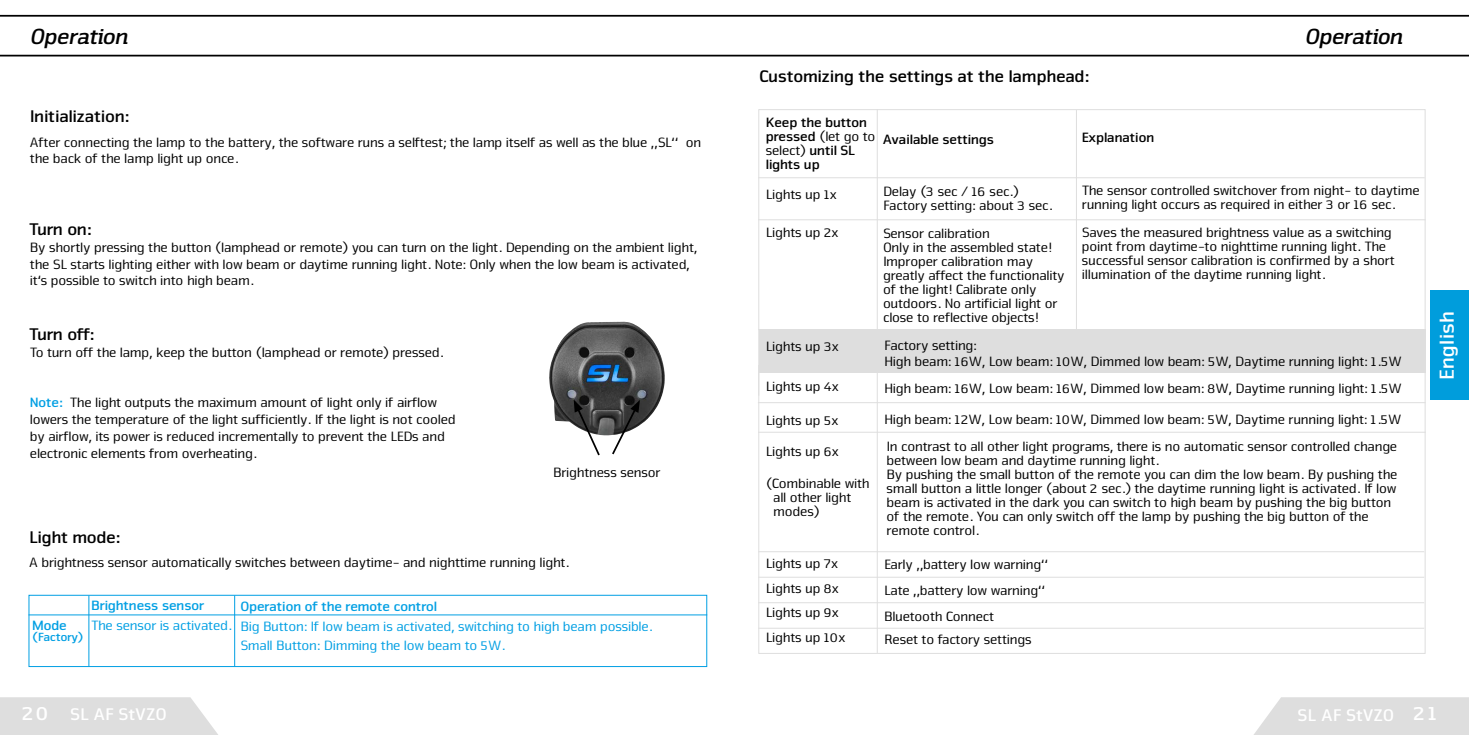
<style>
.page{position:relative;width:1469px;height:735px;background:#fff}
.page>*{position:absolute;margin:0;border:0;box-sizing:border-box;transform-origin:0 0}
.t1{font:italic 22.75px "Nuri Bold Slab";color:#000}
.t2{font:700 21px "Nuri";letter-spacing:.025em;color:#fff}
.t3{font:700 17.5px "Nuri";color:#000}
.t4{font:700 17.5px "Nuri";letter-spacing:.025em;color:#fff}
.t5{font:14px/14px "Nuri";color:#000}
.t6{font:14px/19.2px "Nuri";color:#009fe3}
.t7{font:700 14px/14px "Nuri";color:#000}
.t8{font:700 14px "Nuri";color:#009fe3}
.t9{font:700 12.25px "Nuri";color:#009fe3}
.s1{font-weight:700;color:#009fe3}
.s2{font-weight:400}
.s3{font-size:21px}
</style>
<div class="page">
<div style="left:759px;top:329px;width:666px;height:43px;background:#dedede"></div>
<svg style="left:0;top:15px;width:1468px;height:41px"></svg>
<div style="left:1430px;top:290px;width:38px;height:110px;background:#009ddc"></div>
<div style="left:0;top:697px;width:218px;height:37px;background:#dedede"></div>
<div style="left:1254px;top:697px;width:214px;height:37px;background:#dedede"></div>
<div style="left:29px;top:594px;width:678px;height:72px;border:1px solid #009fe3"></div>
<hr style="left:29px;top:614px;width:678px;height:1px;background:#009fe3">
<hr style="left:88px;top:595px;width:1px;height:70px;background:#009fe3">
<hr style="left:234px;top:595px;width:1px;height:70px;background:#009fe3">
<hr style="left:758px;top:177px;width:666px;height:1px;background:#dedede">
<hr style="left:758px;top:219px;width:667px;height:1px;background:#dedede">
<hr style="left:758px;top:329px;width:667px;height:1px;background:#dedede">
<hr style="left:876px;top:109px;width:1px;height:543px;background:#dedede">
<hr style="left:1076px;top:110px;width:1px;height:220px;background:#dedede">
<hr style="left:758px;top:365px;width:1px;height:30px;background:#dedede">
<hr style="left:758px;top:551px;width:666px;height:1px;background:#dedede">
<hr style="left:758px;top:576px;width:666px;height:1px;background:#dedede">
<hr style="left:758px;top:602px;width:666px;height:1px;background:#dedede">
<hr style="left:758px;top:627px;width:666px;height:1px;background:#dedede">
<hr style="left:758px;top:402px;width:667px;height:1px;background:#dedede">
<hr style="left:758px;top:431px;width:667px;height:1px;background:#dedede">
<img style="left:549px;top:321px;width:116px;height:114px">
<svg style="left:573px;top:399px;width:28px;height:57px"></svg>
<svg style="left:610px;top:399px;width:30px;height:56px"></svg>
<h1 class="t1" style="left:29px;top:23px;width:99px">Operation</h1>
<p class="t3" style="left:29px;top:105px;width:100px">Initialization:</p>
<p class="t5" style="left:29px;top:133px;width:672px;line-height:16.8px">After connecting the lamp to the battery, the software runs a selftest; the lamp itself as well as the blue „SL“ on the back of the lamp light up once.</p>
<p class="t3" style="left:29px;top:218px;width:63px">Turn on:</p>
<p class="t5" style="left:29px;top:238px;width:668px;line-height:16.8px">By shortly pressing the button (lamphead or remote) you can turn on the light. Depending on the ambient light, the SL starts lighting either with low beam or daytime running light. Note: Only when the low beam is activated, it‘s possible to switch into high beam.</p>
<p class="t3" style="left:29px;top:323px;width:65px">Turn off:</p>
<p class="t5" style="left:29px;top:344px;width:415px">To turn off the lamp, keep the button (lamphead or remote) pressed.</p>
<p class="t5" style="left:29px;top:393px;width:427px;line-height:16.8px"><span class="s1">Note:</span> The light outputs the maximum amount of light only if airflow lowers the temperature of the light sufficiently. If the light is not cooled by airflow, its power is reduced incrementally to prevent the LEDs and electronic elements from overheating.</p>
<p class="t5" style="left:552px;top:464px;width:108px">Brightness sensor</p>
<p class="t3" style="left:29px;top:525px;width:92px">Light mode:</p>
<p class="t5" style="left:29px;top:554px;width:541px">A brightness sensor automatically switches between daytime- and nighttime running light.</p>
<p class="t8" style="left:32px;top:616px;width:36px">Mode</p>
<p class="t9" style="left:32px;top:628px;width:52px">(Factory)</p>
<p class="t8" style="left:91px;top:596px;width:114px">Brightness sensor</p>
<p class="t6" style="left:91px;top:615px;width:142px">The sensor is activated.</p>
<p class="t8" style="left:240px;top:597px;width:198px">Operation of the remote control</p>
<p class="t6" style="left:240px;top:615px;width:413px">Big Button: If low beam is activated, switching to high beam possible.<br>Small Button: Dimming the low beam to 5W.</p>
<p class="t3" style="left:758px;top:65px;width:331px">Customizing the settings at the lamphead:</p>
<h1 class="t1" style="left:1303px;top:23px;width:99px">Operation</h1>
<p class="t7" style="left:765px;top:115px;width:111px">Keep the button pressed <span class="s2">(let go to select)</span> until SL lights up</p>
<p class="t5" style="left:765px;top:186px;width:73px">Lights up 1x</p>
<p class="t5" style="left:765px;top:225px;width:74px">Lights up 2x</p>
<p class="t5" style="left:765px;top:339px;width:74px">Lights up 3x</p>
<p class="t5" style="left:765px;top:379px;width:75px">Lights up 4x</p>
<p class="t5" style="left:765px;top:412px;width:74px">Lights up 5x</p>
<p class="t5" style="left:765px;top:444px;width:75px">Lights up 6x</p>
<p class="t5" style="left:772px;top:475px;width:98px;text-indent:-7px">(Combinable with all other light modes)</p>
<p class="t7" style="left:882px;top:131px;width:112px">Available settings</p>
<p class="t5" style="left:882px;top:184px;width:171px">Delay (3 sec / 16 sec.)<br>Factory setting: about 3 sec.</p>
<p class="t5" style="left:882px;top:226px;width:183px">Sensor calibration<br>Only in the assembled state!<br>Improper calibration may greatly affect the functionality of the light! Calibrate only outdoors. No artificial light or close to reflective objects!</p>
<p class="t7" style="left:1081px;top:130px;width:74px">Explanation</p>
<p class="t5" style="left:1081px;top:182px;width:339px">The sensor controlled switchover from night- to daytime running light occurs as required in either 3 or 16 sec.</p>
<p class="t5" style="left:1081px;top:224px;width:314px">Saves the measured brightness value as a switching point from daytime-to nighttime running light. The successful sensor calibration is confirmed by a short illumination of the daytime running light.</p>
<p class="t5" style="left:883px;top:337px;width:519px;line-height:15.8px">Factory setting:<br>High beam: 16W, Low beam: 10W, Dimmed low beam: 5W, Daytime running light: 1.5W</p>
<p class="t5" style="left:883px;top:373px;width:519px;line-height:30.3px">High beam: 16W, Low beam: 16W, Dimmed low beam: 8W, Daytime running light: 1.5W<br>High beam: 12W, Low beam: 10W, Dimmed low beam: 5W, Daytime running light: 1.5W</p>
<p class="t5" style="left:886px;top:438px;width:512px">In contrast to all other light programs, there is no automatic sensor controlled change between low beam and daytime running light.<br>By pushing the small button of the remote you can dim the low beam. By pushing the small button a little longer (about 2 sec.) the daytime running light is activated. If low beam is activated in the dark you can switch to high beam by pushing the big button of the remote. You can only switch off the lamp by pushing the big button of the remote control.</p>
<p class="t5" style="left:765px;top:550px;width:81px;line-height:24.5px">Lights up 7x<br>Lights up 8x<br>Lights up 9x<br>Lights up 10x</p>
<p class="t5" style="left:883px;top:551px;width:165px;line-height:25.6px">Early „battery low warning“<br>Late „battery low warning“</p>
<p class="t5" style="left:883px;top:631px;width:149px">Reset to factory settings</p>
<p class="t5" style="left:883px;top:608px;width:111px">Bluetooth Connect</p>
<h2 class="t2" style="left:1433px;top:380px;width:70px;rotate:-90deg">English</h2>
<p class="t4" style="left:21px;top:702px;width:146px"><span class="s3">20</span> SL AF StVZO</p>
<p class="t4" style="left:1297px;top:703px;width:141px">SL AF StVZO <span class="s3">21</span></p>
</div>
